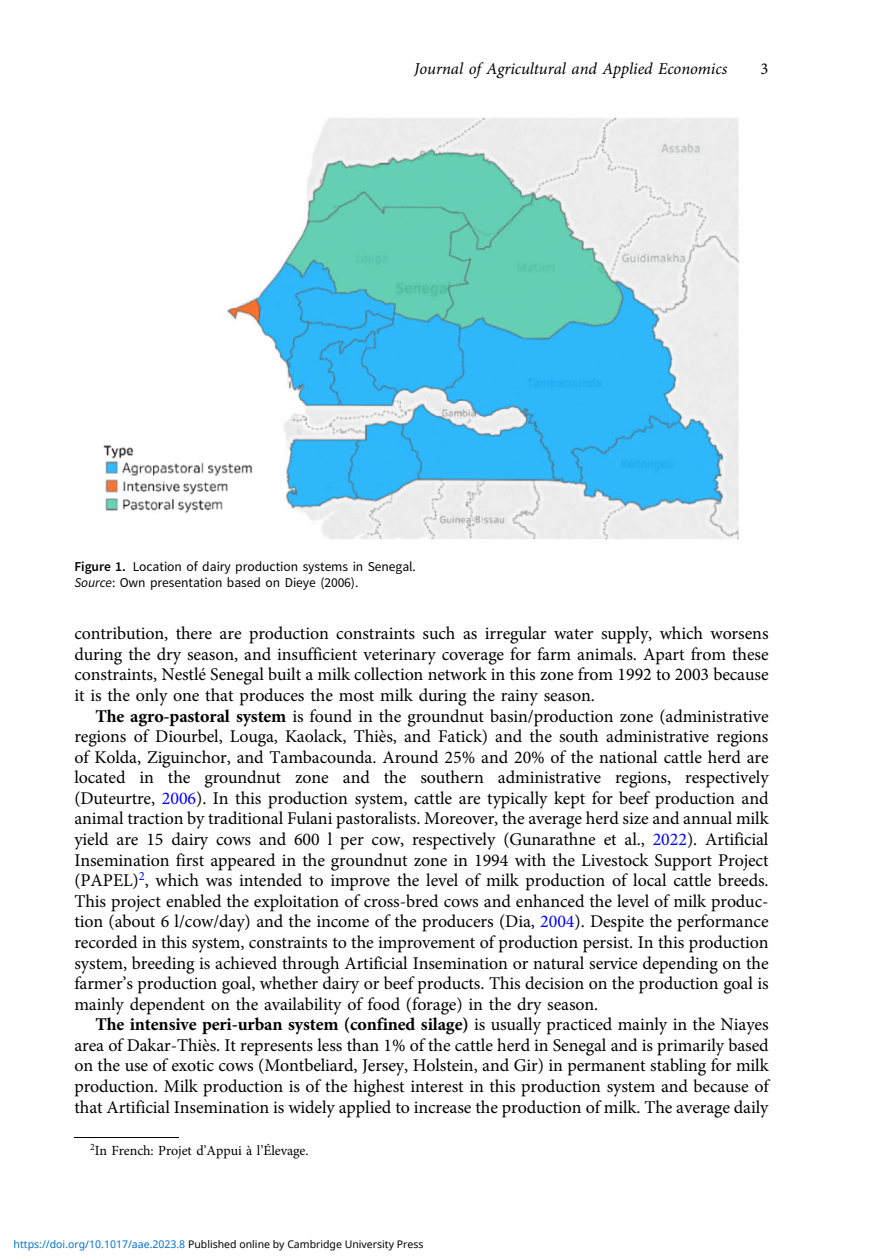
<style>
.page{position:relative;width:882px;height:1260px;background:#fff}
.page>*{position:absolute;margin:0;border:0;box-sizing:border-box;transform-origin:0 0}
.t1{font:18.03px/20.7px "Adv OT1 ef 757 c 0";color:#000;text-align:justify}
.t2{font:18.03px "Adv O Tb 65 e 897 d.B";color:#000}
.t3{font:16.62px "Adv OT7 d 6 df 7 ab.I";color:#000}
.t4{font:16.62px "Adv OT1 ef 757 c 0";color:#000}
.t5{font:14px "Adv OT1 ef 757 c 0";color:#000}
.t6{font:13.47px/16.6px "Adv OT0 e 40 dc 65";color:#000}
.t7{font:10.5px "Noto Sans";color:#000}
.s1{font-family:"Adv OT031 da 8 bf"}
.s2{font-family:"Adv O Tcabc 3928.I"}
.s3{font-family:"Adv O Tb 65 e 897 d.B"}
.s4{color:#00f}
.s5{font-style:inherit}
.s6{font-family:"Adv OT1 ef 757 c 0"}
.s7{color:#0172cf}
</style>
<div class="page">
<img style="left:103px;top:117px;width:636px;height:423px">
<hr style="left:74px;top:1137px;width:105px;height:1px;background:#000">
<p class="t3" style="left:414px;top:63px;width:315px">Journal of Agricultural and Applied Economics</p>
<p class="t4" style="left:761px;top:63px;width:9px">3</p>
<p class="t6" style="left:74px;top:559px;width:343px"><span class="s1">Figure 1.</span> Location of dairy production systems in Senegal.<br><span class="s2">Source</span>: Own presentation based on Dieye (2006).</p>
<p class="t1" style="left:74px;top:625px;width:696px">contribution, there are production constraints such as irregular water supply, which worsens during the dry season, and insufficient veterinary coverage for farm animals. Apart from these constraints, Nestlé Senegal built a milk collection network in this zone from 1992 to 2003 because it is the only one that produces the most milk during the rainy season.</p>
<p class="t1" style="left:74px;top:707px;width:696px;text-indent:21px"><span class="s3">The agro-pastoral system</span> is found in the groundnut basin/production zone (administrative regions of Diourbel, Louga, Kaolack, Thiès, and Fatick) and the south administrative regions of Kolda, Ziguinchor, and Tambacounda. Around 25% and 20% of the national cattle herd are located in the groundnut zone and the southern administrative regions, respectively (Duteurtre, <span class="s4">2006</span>). In this production system, cattle are typically kept for beef production and animal traction by traditional Fulani pastoralists. Moreover, the average herd size and annual milk yield are 15 dairy cows and 600 l per cow, respectively (Gunarathne et al., <span class="s4">2022</span>). Artificial Insemination first appeared in the groundnut zone in 1994 with the Livestock Support Project (PAPEL)<sup>2</sup>, which was intended to improve the level of milk production of local cattle breeds.<br>This project enabled the exploitation of cross-bred cows and enhanced the level of milk produc&shy;tion (about 6 l/cow/day) and the income of the producers (Dia, <span class="s4">2004</span>). Despite the performance recorded in this system, constraints to the improvement of production persist. In this production system, breeding is achieved through Artificial Insemination or natural service depending on the farmer<span class="s5">’</span>s production goal, whether dairy or beef products. This decision on the production goal is mainly dependent on the availability of food (forage) in the dry season.</p>
<p class="t2" style="left:95px;top:1018px;width:675px">The intensive peri-urban system (confined silage) <span class="s6">is usually practiced mainly in the Niayes</span></p>
<p class="t1" style="left:74px;top:1036px;width:696px">area of Dakar-Thiès. It represents less than 1% of the cattle herd in Senegal and is primarily based on the use of exotic cows (Montbeliard, Jersey, Holstein, and Gir) in permanent stabling for milk production. Milk production is of the highest interest in this production system and because of that Artificial Insemination is widely applied to increase the production of milk. The average daily</p>
<p class="t5" style="left:90px;top:1145px;width:220px"><sup>2</sup>In French: Projet d<span class="s5">’</span>Appui à l<span class="s5">’</span>Élevage.</p>
<p class="t7" style="left:14px;top:1236px;width:411px"><span class="s7">https://doi.org/10.1017/aae.2023.8</span> Published online by Cambridge University Press</p>
</div>
